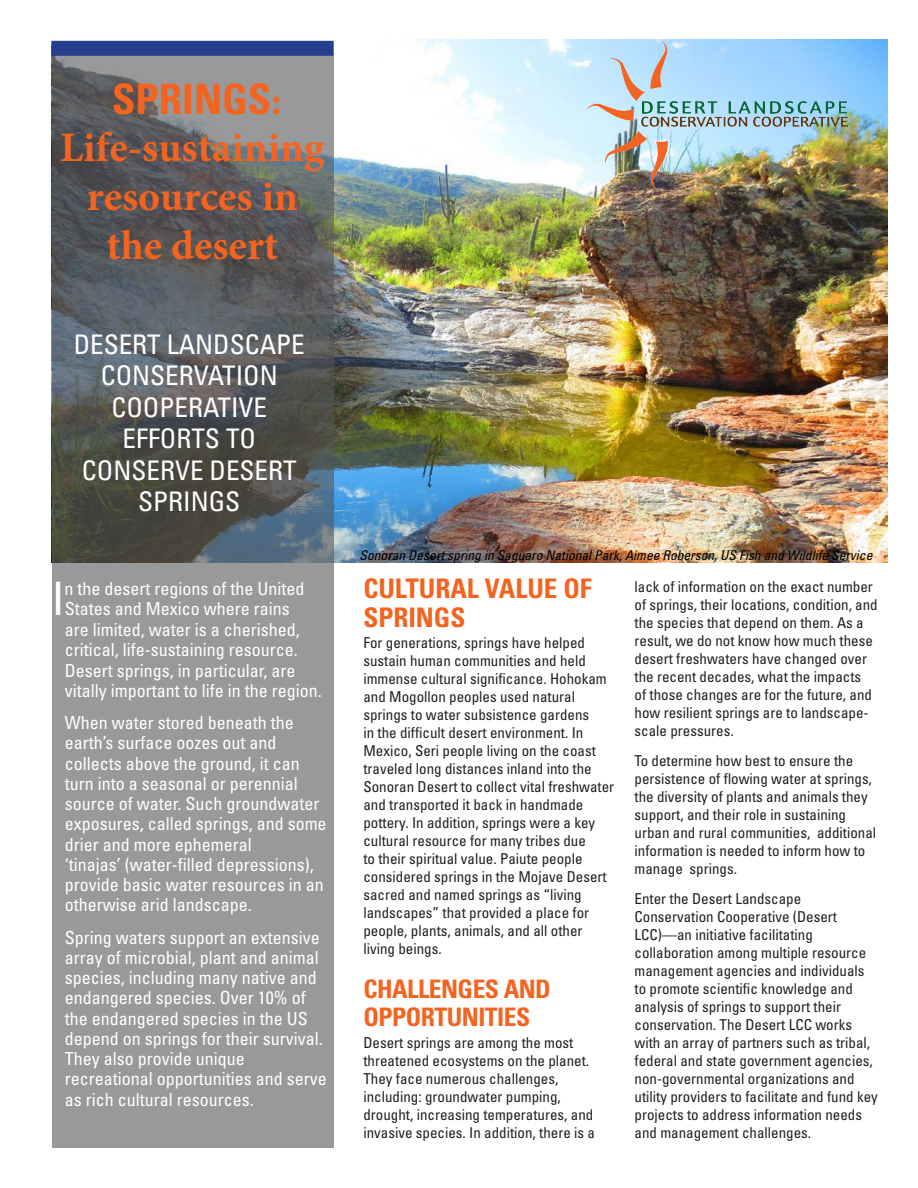
<style>
.page{position:relative;width:918px;height:1188px;background:#fff}
.page>*{position:absolute;margin:0;border:0;box-sizing:border-box;transform-origin:0 0}
.Paragraph_Style_3{font:condensed 46.05px "Univers";color:#fff}
.Orange_Header{font:700 42px/48.3px "Minion Pro";color:#f36421;text-align:center}
.t1{font:condensed 27px/31.5px "Univers";color:#fff;text-align:center}
.Orange_Header-2{font:700 condensed 27px/28.5px "Univers";color:#f36421}
.Orange_Header-3{font:700 condensed 25.5px/28.5px "Univers";letter-spacing:-.02em;color:#f36421}
.Paragraph_Style_3-2{font:condensed 18px/20.2px "Univers";color:#fff}
.Paragraph_Style_4{font:condensed 15px/18px "Univers";color:#231f20}
.Paragraph_Style_4-2{font:italic condensed 13.5px "Univers";color:#000}
.s1{font-family:"Univers";font-stretch:condensed}
</style>
<div class="page">
<img style="left:51px;top:40px;width:836px;height:523px">
<svg style="left:52px;top:41px;width:282px;height:1107px;background:#7c7e7f"></svg>
<img style="left:587px;top:40px;width:261px;height:150px">
<div style="left:51px;top:41px;width:282px;height:15px;background:#253f8e"></div>
<p class="Orange_Header" style="left:60px;top:76px;width:266px"><span class="s1">SPRINGS</span>:<br>Life-sustaining resources in the desert</p>
<p class="t1" style="left:74px;top:328px;width:233px">DESERT LANDSCAPE<br>CONSERVATION<br>COOPERATIVE<br>EFFORTS TO<br>CONSERVE DESERT<br>SPRINGS</p>
<p class="Paragraph_Style_3" style="left:52px;top:569px;width:14px">I</p>
<p class="Paragraph_Style_3-2" style="left:65px;top:578px;width:241px">n the desert regions of the United<br>States and Mexico where rains</p>
<p class="Paragraph_Style_3-2" style="left:65px;top:619px;width:258px">are limited, water is a cherished, critical, life-sustaining resource.<br>Desert springs, in particular, are vitally important to life in the region.</p>
<p class="Paragraph_Style_3-2" style="left:65px;top:712px;width:263px">When water stored beneath the earth’s surface oozes out and collects above the ground, it can turn into a seasonal or perennial source of water. Such groundwater exposures, called springs, and some drier and more ephemeral<br>‘tinajas’ (water-filled depressions), provide basic water resources in an otherwise arid landscape.</p>
<p class="Paragraph_Style_3-2" style="left:65px;top:927px;width:263px">Spring waters support an extensive array of microbial, plant and animal species, including many native and endangered species. Over 10% of the endangered species in the US depend on springs for their survival.<br>They also provide unique recreational opportunities and serve as rich cultural resources.</p>
<p class="Paragraph_Style_4-2" style="left:360px;top:547px;width:514px">Sonoran Desert spring in Saguaro National Park, Aimee Roberson, US Fish and Wildlife Service</p>
<p class="Orange_Header-2" style="left:363px;top:574px;width:230px">CULTURAL VALUE OF<br>SPRINGS</p>
<p class="Paragraph_Style_4" style="left:635px;top:578px;width:245px">lack of information on the exact number of springs, their locations, condition, and the species that depend on them. As a result, we do not know how much these desert freshwaters have changed over the recent decades, what the impacts<br>of those changes are for the future, and how resilient springs are to landscape&shy;scale pressures.</p>
<p class="Paragraph_Style_4" style="left:635px;top:752px;width:243px">To determine how best to ensure the persistence of flowing water at springs, the diversity of plants and animals they support, and their role in sustaining urban and rural communities, additional information is needed to inform how to manage springs.</p>
<p class="Paragraph_Style_4" style="left:635px;top:890px;width:245px">Enter the Desert Landscape Conservation Cooperative (Desert LCC)—an initiative facilitating collaboration among multiple resource management agencies and individuals to promote scientific knowledge and analysis of springs to support their conservation. The Desert LCC works with an array of partners such as tribal, federal and state government agencies, non-governmental organizations and utility providers to facilitate and fund key projects to address information needs and management challenges.</p>
<p class="Paragraph_Style_4" style="left:363px;top:634px;width:252px">For generations, springs have helped sustain human communities and held immense cultural significance. Hohokam and Mogollon peoples used natural springs to water subsistence gardens<br>in the difficult desert environment. In Mexico, Seri people living on the coast traveled long distances inland into the Sonoran Desert to collect vital freshwater and transported it back in handmade pottery. In addition, springs were a key cultural resource for many tribes due<br>to their spiritual value. Paiute people considered springs in the Mojave Desert sacred and named springs as “living landscapes” that provided a place for people, plants, animals, and all other living beings.</p>
<p class="Orange_Header-3" style="left:363px;top:974px;width:189px">CHALLENGES AND<br>OPPORTUNITIES</p>
<p class="Paragraph_Style_4" style="left:363px;top:1034px;width:233px">Desert springs are among the most threatened ecosystems on the planet.<br>They face numerous challenges, including: groundwater pumping, drought, increasing temperatures, and invasive species. In addition, there is a</p>
</div>
